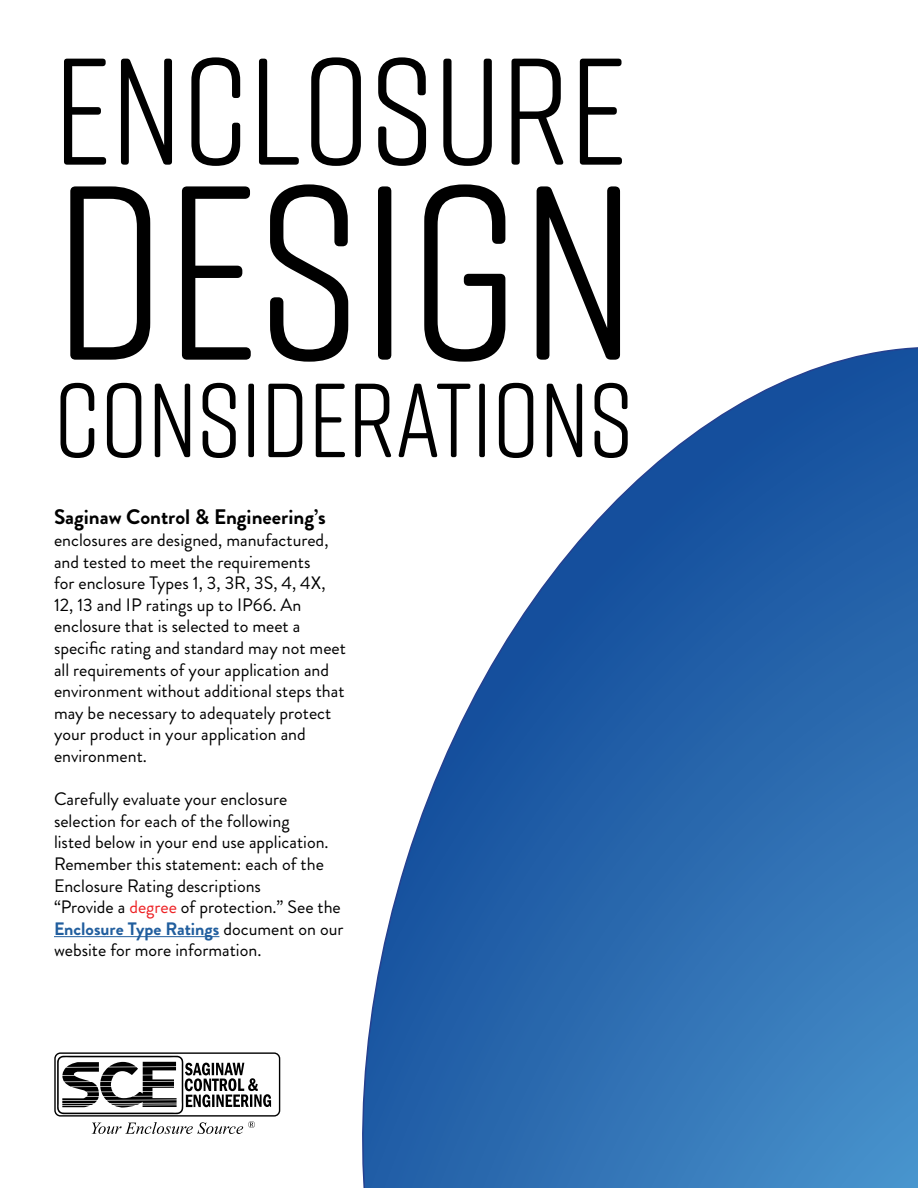
<style>
.page{position:relative;width:918px;height:1188px;background:#fff}
.page>*{position:absolute;margin:0;border:0;box-sizing:border-box;transform-origin:0 0}
.t1{font:247.5px "Rift Soft";color:#000}
.t2{font:151.5px "Rift Soft";color:#000}
.t3{font:105px "Rift Soft";color:#000}
.t4{font:700 21px "Brandon Grotesque";color:#000}
.t5{font:18px/21.6px "Brandon Grotesque";color:#000}
.s1{color:#ed2124}
.s2{font-weight:700;color:#215e9e}
</style>
<div class="page">
<svg style="left:362px;top:347px;width:556px;height:841px"></svg>
<hr style="left:54px;top:936px;width:165px;height:1px;background:#215e9e">
<div style="left:54px;top:1052px;width:226px;height:65px;border:1px solid #000;border-radius:5px"></div>
<svg style="left:57px;top:1056px;width:214px;height:58px"></svg>
<svg style="left:92px;top:1121px;width:163px;height:13px"></svg>
<h2 class="t2" style="left:54px;top:5px;width:574px">ENCLOSURE</h2>
<h1 class="t1" style="left:54px;top:99px;width:584px">DESIGN</h1>
<h3 class="t3" style="left:54px;top:347px;width:580px">CONSIDERATIONS</h3>
<p class="t4" style="left:54px;top:503px;width:273px">Saginaw Control &amp; Engineering’s</p>
<p class="t5" style="left:54px;top:529px;width:293px">enclosures are designed, manufactured, and tested to meet the requirements<br>for enclosure Types 1, 3, 3R, 3S, 4, 4X, 12, 13 and IP ratings up to IP66. An enclosure that is selected to meet a specific rating and standard may not meet all requirements of your application and environment without additional steps that may be necessary to adequately protect your product in your application and environment.</p>
<p class="t5" style="left:54px;top:789px;width:291px">Carefully evaluate your enclosure selection for each of the following<br>listed below in your end use application.<br>Remember this statement: each of the Enclosure Rating descriptions<br>“Provide a <span class="s1">degree</span> of protection.” See the <span class="s2">Enclosure Type Ratings</span> document on our website for more information.</p>
</div>
